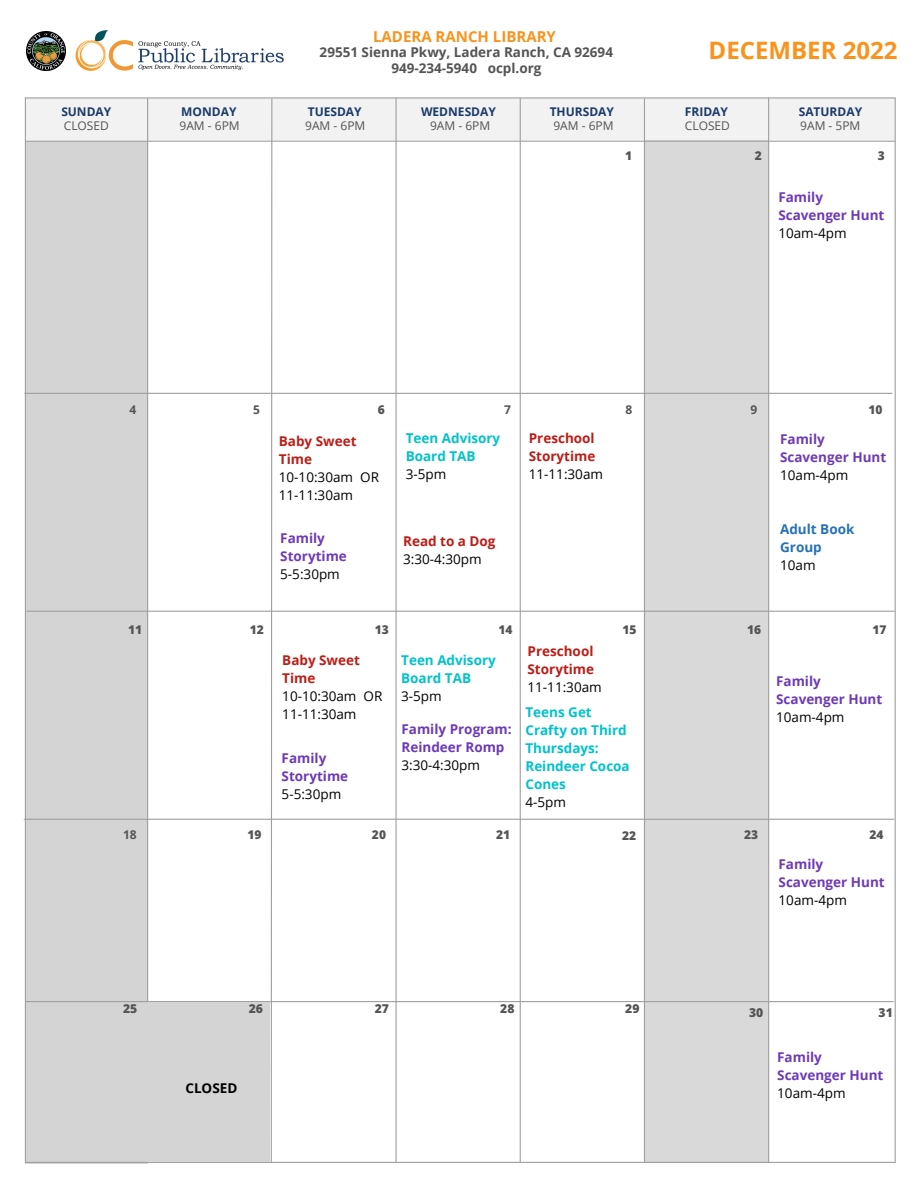
<style>
.page{position:relative;width:918px;height:1188px;background:#fff}
.page>*{position:absolute;margin:0;border:0;box-sizing:border-box;transform-origin:0 0}
.t1{font:700 24px "Open Sans";color:#f8931e}
.t2{font:700 15px "Open Sans";color:#f8931e}
.t3{font:13.5px/18px "Open Sans";color:#000}
.t4{font:700 13.5px/18px "Open Sans";color:#6d3ab6}
.t5{font:700 13.5px/18px "Open Sans";color:#00c2cb}
.t6{font:700 13.5px/18px "Open Sans";color:#bb1e17}
.t7{font:700 13.5px/15.8px "Open Sans";color:#545454;text-align:center}
.t8{font:700 13.5px/18px "Open Sans";color:#2571b7}
.t9{font:700 13.5px "Open Sans";color:#000}
.t10{font:800 12.15px "Open Sans";color:#545454}
.t11{font:700 12px "Open Sans";color:#1b3b6a}
.t12{font:12px "Open Sans";color:#545454}
.t13{font:800 12px "Open Sans";color:#545454}
.t14{font:700 12px "Open Sans";color:#545454}
</style>
<div class="page">
<div style="left:25px;top:141px;width:122px;height:1023px;background:#d4d4d4"></div>
<div style="left:25px;top:99px;width:869px;height:41px;background:#f2f2f2"></div>
<div style="left:645px;top:140px;width:124px;height:1023px;background:#d9d9d9"></div>
<img style="left:27px;top:31px;width:39px;height:40px">
<img style="left:76px;top:30px;width:208px;height:40px">
<hr style="left:147px;top:99px;width:1px;height:1064px;background:#9f9f9f">
<hr style="left:25px;top:98px;width:1px;height:1064px;background:#9f9f9f">
<svg style="left:270px;top:99px;width:3px;height:1063px"></svg>
<hr style="left:395px;top:98px;width:2px;height:1064px;background:#9f9f9f">
<hr style="left:644px;top:99px;width:1px;height:1063px;background:#9f9f9f">
<hr style="left:768px;top:98px;width:1px;height:1064px;background:#9f9f9f">
<hr style="left:895px;top:98px;width:1px;height:1064px;background:#9f9f9f">
<hr style="left:25px;top:97px;width:870px;height:2px;background:#9f9f9f">
<hr style="left:25px;top:393px;width:867px;height:1px;background:#9f9f9f">
<hr style="left:27px;top:611px;width:868px;height:1px;background:#9f9f9f">
<hr style="left:24px;top:819px;width:870px;height:1px;background:#9f9f9f">
<hr style="left:26px;top:1001px;width:867px;height:1px;background:#9f9f9f">
<hr style="left:520px;top:99px;width:1px;height:1063px;background:#9f9f9f">
<hr style="left:25px;top:141px;width:870px;height:1px;background:#9f9f9f">
<hr style="left:25px;top:1162px;width:870px;height:1px;background:#9f9f9f">
<div style="left:148px;top:1002px;width:122px;height:160px;background:#d4d4d4"></div>
<p class="t2" style="left:373px;top:26px;width:184px">LADERA RANCH LIBRARY</p>
<p class="t7" style="left:320px;top:44px;width:295px">29551 Sienna Pkwy, Ladera Ranch, CA 92694<br>949-234-5940 ocpl.org</p>
<h1 class="t1" style="left:709px;top:33px;width:190px">DECEMBER 2022</h1>
<p class="t11" style="left:61px;top:103px;width:52px">SUNDAY</p>
<p class="t11" style="left:181px;top:103px;width:57px">MONDAY</p>
<p class="t11" style="left:799px;top:103px;width:65px">SATURDAY</p>
<p class="t12" style="left:64px;top:118px;width:47px">CLOSED</p>
<p class="t12" style="left:180px;top:118px;width:62px">9AM - 6PM</p>
<p class="t12" style="left:305px;top:118px;width:62px">9AM - 6PM</p>
<p class="t12" style="left:430px;top:118px;width:62px">9AM - 6PM</p>
<p class="t12" style="left:553px;top:118px;width:62px">9AM - 6PM</p>
<p class="t12" style="left:685px;top:118px;width:47px">CLOSED</p>
<p class="t12" style="left:800px;top:118px;width:62px">9AM - 5PM</p>
<p class="t11" style="left:308px;top:103px;width:55px">TUESDAY</p>
<p class="t11" style="left:421px;top:103px;width:76px">WEDNESDAY</p>
<p class="t11" style="left:550px;top:103px;width:66px">THURSDAY</p>
<p class="t11" style="left:685px;top:103px;width:45px">FRIDAY</p>
<p class="t13" style="left:625px;top:147px;width:9px">1</p>
<p class="t13" style="left:755px;top:147px;width:9px">2</p>
<p class="t13" style="left:878px;top:147px;width:9px">3</p>
<p class="t4" style="left:778px;top:188px;width:108px">Family<br>Scavenger Hunt</p>
<p class="t3" style="left:778px;top:224px;width:70px">10am-4pm</p>
<p class="t14" style="left:129px;top:401px;width:8px">4</p>
<p class="t14" style="left:253px;top:401px;width:8px">5</p>
<p class="t13" style="left:378px;top:401px;width:9px">6</p>
<p class="t14" style="left:504px;top:401px;width:8px">7</p>
<p class="t14" style="left:626px;top:401px;width:8px">8</p>
<p class="t14" style="left:750px;top:401px;width:8px">9</p>
<p class="t13" style="left:868px;top:401px;width:16px">10</p>
<p class="t6" style="left:279px;top:431px;width:79px">Baby Sweet<br>Time</p>
<p class="t3" style="left:279px;top:467px;width:102px">10-10:30am OR<br>11-11:30am</p>
<p class="t4" style="left:280px;top:529px;width:68px">Family<br>Storytime</p>
<p class="t3" style="left:280px;top:565px;width:61px">5-5:30pm</p>
<p class="t5" style="left:406px;top:429px;width:96px">Teen Advisory<br>Board TAB</p>
<p class="t3" style="left:406px;top:465px;width:42px">3-5pm</p>
<p class="t6" style="left:403px;top:532px;width:94px">Read to a Dog</p>
<p class="t3" style="left:403px;top:550px;width:80px">3:30-4:30pm</p>
<p class="t6" style="left:529px;top:429px;width:68px">Preschool<br>Storytime</p>
<p class="t3" style="left:529px;top:465px;width:76px">11-11:30am</p>
<p class="t4" style="left:780px;top:430px;width:108px">Family<br>Scavenger Hunt</p>
<p class="t3" style="left:780px;top:466px;width:70px">10am-4pm</p>
<p class="t8" style="left:780px;top:520px;width:76px">Adult Book<br>Group</p>
<p class="t3" style="left:780px;top:556px;width:37px">10am</p>
<p class="t13" style="left:128px;top:621px;width:16px">11</p>
<p class="t13" style="left:250px;top:621px;width:16px">12</p>
<p class="t13" style="left:375px;top:621px;width:16px">13</p>
<p class="t13" style="left:499px;top:621px;width:16px">14</p>
<p class="t13" style="left:622px;top:621px;width:16px">15</p>
<p class="t13" style="left:747px;top:621px;width:16px">16</p>
<p class="t13" style="left:872px;top:621px;width:16px">17</p>
<p class="t6" style="left:282px;top:651px;width:79px">Baby Sweet<br>Time</p>
<p class="t3" style="left:282px;top:687px;width:102px">10-10:30am OR<br>11-11:30am</p>
<p class="t4" style="left:282px;top:748px;width:68px">Family<br>Storytime</p>
<p class="t3" style="left:282px;top:784px;width:61px">5-5:30pm</p>
<p class="t5" style="left:401px;top:651px;width:96px">Teen Advisory<br>Board TAB</p>
<p class="t3" style="left:401px;top:687px;width:42px">3-5pm</p>
<p class="t4" style="left:402px;top:720px;width:112px">Family Program:<br>Reindeer Romp</p>
<p class="t3" style="left:402px;top:756px;width:80px">3:30-4:30pm</p>
<p class="t6" style="left:528px;top:642px;width:68px">Preschool<br>Storytime</p>
<p class="t3" style="left:528px;top:678px;width:76px">11-11:30am</p>
<p class="t5" style="left:525px;top:703px;width:106px">Teens Get<br>Crafty on Third<br>Thursdays:<br>Reindeer Cocoa<br>Cones</p>
<p class="t3" style="left:525px;top:793px;width:42px">4-5pm</p>
<p class="t4" style="left:776px;top:672px;width:108px">Family<br>Scavenger Hunt</p>
<p class="t3" style="left:776px;top:708px;width:70px">10am-4pm</p>
<p class="t14" style="left:123px;top:826px;width:15px">18</p>
<p class="t13" style="left:248px;top:826px;width:16px">19</p>
<p class="t13" style="left:372px;top:826px;width:16px">20</p>
<p class="t13" style="left:496px;top:826px;width:16px">21</p>
<p class="t13" style="left:622px;top:827px;width:16px">22</p>
<p class="t13" style="left:744px;top:826px;width:16px">23</p>
<p class="t13" style="left:869px;top:826px;width:16px">24</p>
<p class="t10" style="left:123px;top:1001px;width:16px">25</p>
<p class="t10" style="left:249px;top:1001px;width:16px">26</p>
<p class="t10" style="left:375px;top:1001px;width:16px">27</p>
<p class="t10" style="left:500px;top:1001px;width:16px">28</p>
<p class="t9" style="left:185px;top:1079px;width:53px">CLOSED</p>
<p class="t4" style="left:779px;top:855px;width:108px">Family<br>Scavenger Hunt</p>
<p class="t3" style="left:779px;top:891px;width:70px">10am-4pm</p>
<p class="t10" style="left:625px;top:1001px;width:16px">29</p>
<p class="t10" style="left:749px;top:1004px;width:16px">30</p>
<p class="t10" style="left:879px;top:1004px;width:16px">31</p>
<p class="t4" style="left:777px;top:1047px;width:108px">Family<br>Scavenger Hunt</p>
<p class="t3" style="left:777px;top:1083px;width:70px">10am-4pm</p>
</div>
